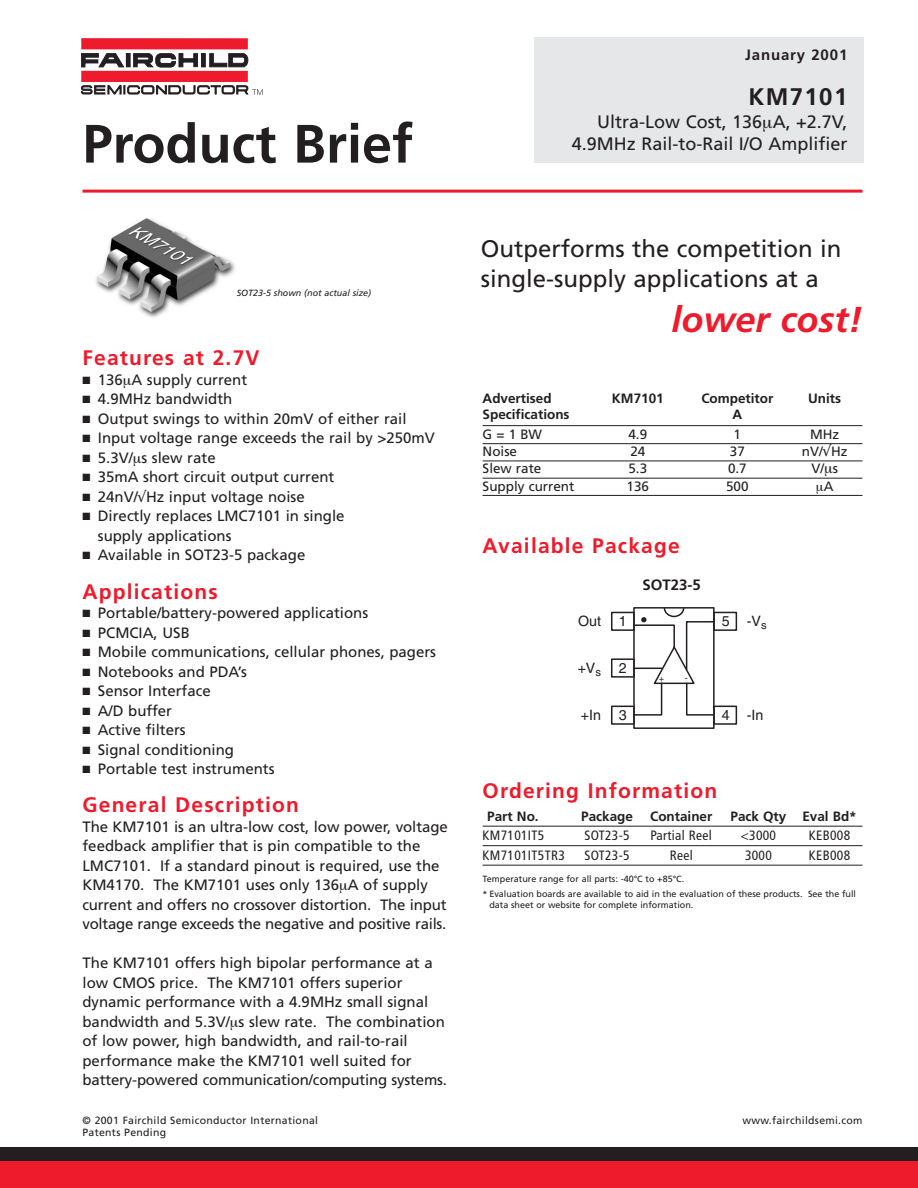
<style>
.page{position:relative;width:918px;height:1188px;background:#fff}
.page>*{position:absolute;margin:0;border:0;box-sizing:border-box;transform-origin:0 0}
.t1{font:700 54px "Frutiger";color:#231f20}
.t2{font:italic 700 36px "Frutiger";color:#ee1b2c}
.t3{font:24px/30px "Frutiger";color:#231f20}
.t4{font:700 24px "Frutiger";letter-spacing:.055em;color:#231f20}
.t5{font:700 21px "Frutiger";letter-spacing:.055em;color:#ee1b2c}
.t6{font:18px "Frutiger";color:#231f20}
.t7{font:15px/19.5px "Frutiger";color:#231f20}
.t8{font:700 15px "Frutiger";letter-spacing:.055em;color:#231f20}
.t9{font:14.25px "Helvetica";color:#231f20}
.t10{font:700 13.5px "Frutiger";color:#231f20}
.t11{font:condensed 13.5px "Frutiger";letter-spacing:.025em;color:#231f20}
.t12{font:13.5px "Frutiger";color:#231f20}
.t13{font:10.5px "Frutiger";letter-spacing:.03em;color:#231f20}
.t14{font:9px/14.7px "Frutiger";color:#231f20}
.t15{font:italic 9px "Frutiger";color:#231f20}
</style>
<div class="page">
<div style="left:534px;top:37px;width:330px;height:126px;background:#e6e7e9"></div>
<hr style="left:82px;top:190px;width:780px;height:3px;background:#ee1b2c">
<div style="left:0;top:1155px;width:918px;height:33px;background:#ee1b2c"></div>
<div style="left:0;top:1148px;width:918px;height:13px;background:#231f20"></div>
<img style="left:96px;top:218px;width:139px;height:100px">
<hr style="left:483px;top:425px;width:379px;height:1px;background:#231f20">
<hr style="left:483px;top:443px;width:379px;height:1px;background:#231f20">
<hr style="left:483px;top:461px;width:379px;height:1px;background:#231f20">
<hr style="left:483px;top:478px;width:379px;height:1px;background:#231f20">
<hr style="left:483px;top:495px;width:379px;height:1px;background:#231f20">
<hr style="left:483px;top:826px;width:379px;height:1px;background:#231f20">
<hr style="left:483px;top:845px;width:379px;height:1px;background:#231f20">
<hr style="left:483px;top:865px;width:379px;height:1px;background:#231f20">
<div style="left:81px;top:38px;width:167px;height:11px;background:#ee1b2c"></div>
<svg style="left:81px;top:53px;width:182px;height:42px"></svg>
<div style="left:611px;top:612px;width:24px;height:19px;background:#fff;border:2px solid #231f20"></div>
<div style="left:713px;top:612px;width:24px;height:19px;background:#fff;border:2px solid #231f20"></div>
<div style="left:611px;top:658px;width:24px;height:20px;background:#fff;border:2px solid #231f20"></div>
<div style="left:611px;top:706px;width:24px;height:19px;background:#fff;border:2px solid #231f20"></div>
<div style="left:713px;top:706px;width:24px;height:19px;background:#fff;border:2px solid #231f20"></div>
<div style="left:633px;top:607px;width:82px;height:122px;border:2px solid #231f20"></div>
<svg style="left:633px;top:607px;width:83px;height:109px"></svg>
<h1 class="t1" style="left:82px;top:122px;width:332px">Product Brief</h1>
<p class="t15" style="left:237px;top:289px;width:136px">SOT23-5 shown (not actual size)</p>
<p class="t8" style="left:745px;top:48px;width:104px">January 2001</p>
<h3 class="t4" style="left:749px;top:87px;width:100px">KM7101</h3>
<p class="t6" style="left:597px;top:114px;width:252px">Ultra-Low Cost, 136 A, +2.7V,</p>
<p class="t6" style="left:572px;top:137px;width:277px">4.9MHz Rail-to-Rail I/O Amplifier</p>
<h3 class="t3" style="left:481px;top:236px;width:362px">Outperforms the competition in single-supply applications at a</h3>
<h2 class="t2" style="left:672px;top:305px;width:192px">lower cost!</h2>
<h3 class="t5" style="left:82px;top:349px;width:179px">Features at 2.7V</h3>
<p class="t7" style="left:82px;top:371px;width:166px">■ 136 A supply current</p>
<p class="t7" style="left:82px;top:390px;width:151px">■ 4.9MHz bandwidth</p>
<p class="t7" style="left:82px;top:410px;width:326px">■ Output swings to within 20mV of either rail</p>
<p class="t7" style="left:82px;top:429px;width:354px">■ Input voltage range exceeds the rail by &gt;250mV</p>
<p class="t7" style="left:82px;top:449px;width:135px">■ 5.3V/ s slew rate</p>
<p class="t7" style="left:82px;top:468px;width:253px">■ 35mA short circuit output current</p>
<p class="t7" style="left:82px;top:488px;width:224px">■ 24nV/√Hz input voltage noise</p>
<p class="t7" style="left:98px;top:507px;width:248px;text-indent:-15px">■ Directly replaces LMC7101 in single supply applications</p>
<p class="t7" style="left:82px;top:546px;width:224px">■ Available in SOT23-5 package</p>
<h3 class="t5" style="left:82px;top:583px;width:137px">Applications</h3>
<p class="t7" style="left:82px;top:604px;width:287px">■ Portable/battery-powered applications</p>
<p class="t7" style="left:82px;top:624px;width:109px">■ PCMCIA, USB</p>
<p class="t7" style="left:82px;top:643px;width:355px">■ Mobile communications, cellular phones, pagers</p>
<p class="t7" style="left:82px;top:663px;width:166px">■ Notebooks and PDA’s</p>
<p class="t7" style="left:82px;top:682px;width:130px">■ Sensor Interface</p>
<p class="t7" style="left:82px;top:702px;width:91px">■ A/D buffer</p>
<p class="t7" style="left:82px;top:721px;width:105px">■ Active filters</p>
<p class="t7" style="left:82px;top:741px;width:153px">■ Signal conditioning</p>
<p class="t7" style="left:82px;top:760px;width:194px">■ Portable test instruments</p>
<h3 class="t5" style="left:82px;top:797px;width:218px">General Description</h3>
<p class="t7" style="left:82px;top:818px;width:367px">The KM7101 is an ultra-low cost, low power, voltage feedback amplifier that is pin compatible to the LMC7101. If a standard pinout is required, use the KM4170. The KM7101 uses only 136 A of supply current and offers no crossover distortion. The input voltage range exceeds the negative and positive rails.</p>
<p class="t7" style="left:82px;top:955px;width:366px">The KM7101 offers high bipolar performance at a low CMOS price. The KM7101 offers superior dynamic performance with a 4.9MHz small signal bandwidth and 5.3V/ s slew rate. The combination of low power, high bandwidth, and rail-to-rail performance make the KM7101 well suited for battery-powered communication/computing systems.</p>
<p class="t13" style="left:82px;top:1116px;width:237px">© 2001 Fairchild Semiconductor International</p>
<p class="t13" style="left:742px;top:1116px;width:122px">www.fairchildsemi.com</p>
<p class="t13" style="left:82px;top:1128px;width:85px">Patents Pending</p>
<p class="t10" style="left:483px;top:392px;width:70px">Advertised</p>
<p class="t10" style="left:612px;top:392px;width:53px">KM7101</p>
<p class="t10" style="left:701px;top:392px;width:73px">Competitor</p>
<p class="t10" style="left:808px;top:392px;width:34px">Units</p>
<p class="t10" style="left:483px;top:409px;width:88px">Specifications</p>
<p class="t10" style="left:733px;top:409px;width:11px">A</p>
<p class="t12" style="left:483px;top:429px;width:61px">G = 1 BW</p>
<p class="t12" style="left:628px;top:429px;width:20px">4.9</p>
<p class="t12" style="left:734px;top:429px;width:9px">1</p>
<p class="t12" style="left:810px;top:429px;width:31px">MHz</p>
<p class="t12" style="left:483px;top:446px;width:36px">Noise</p>
<p class="t12" style="left:630px;top:446px;width:17px">24</p>
<p class="t12" style="left:730px;top:446px;width:17px">37</p>
<p class="t12" style="left:802px;top:446px;width:47px">nV/√Hz</p>
<p class="t12" style="left:483px;top:463px;width:60px">Slew rate</p>
<p class="t12" style="left:628px;top:463px;width:20px">5.3</p>
<p class="t12" style="left:728px;top:463px;width:20px">0.7</p>
<p class="t12" style="left:811px;top:463px;width:28px">V/ s</p>
<p class="t12" style="left:483px;top:481px;width:93px">Supply current</p>
<p class="t12" style="left:627px;top:481px;width:24px">136</p>
<p class="t12" style="left:726px;top:481px;width:24px">500</p>
<p class="t12" style="left:824px;top:481px;width:11px">A</p>
<h3 class="t5" style="left:483px;top:537px;width:199px">Available Package</h3>
<p class="t8" style="left:642px;top:579px;width:60px">SOT23-5</p>
<p class="t9" style="left:578px;top:616px;width:24px">Out</p>
<p class="t9" style="left:578px;top:662px;width:25px">+V<sub>s</sub></p>
<p class="t9" style="left:581px;top:710px;width:22px">+In</p>
<p class="t9" style="left:747px;top:616px;width:21px">-V<sub>s</sub></p>
<p class="t9" style="left:619px;top:616px;width:9px">1</p>
<p class="t9" style="left:619px;top:663px;width:9px">2</p>
<p class="t9" style="left:619px;top:710px;width:9px">3</p>
<p class="t9" style="left:722px;top:616px;width:9px">5</p>
<p class="t9" style="left:722px;top:710px;width:9px">4</p>
<p class="t9" style="left:747px;top:710px;width:18px">-In</p>
<h3 class="t5" style="left:483px;top:783px;width:236px">Ordering Information</h3>
<p class="t10" style="left:487px;top:811px;width:53px">Part No.</p>
<p class="t10" style="left:581px;top:811px;width:53px">Package</p>
<p class="t10" style="left:650px;top:811px;width:64px">Container</p>
<p class="t10" style="left:731px;top:811px;width:128px">Pack Qty Eval Bd*</p>
<p class="t11" style="left:483px;top:830px;width:63px">KM7101IT5</p>
<p class="t11" style="left:585px;top:830px;width:47px">SOT23-5</p>
<p class="t11" style="left:651px;top:830px;width:63px">Partial Reel</p>
<p class="t11" style="left:741px;top:830px;width:37px">&lt;3000</p>
<p class="t11" style="left:809px;top:830px;width:43px">KEB008</p>
<p class="t11" style="left:483px;top:850px;width:84px">KM7101IT5TR3</p>
<p class="t11" style="left:585px;top:850px;width:47px">SOT23-5</p>
<p class="t11" style="left:670px;top:850px;width:24px">Reel</p>
<p class="t11" style="left:745px;top:850px;width:28px">3000</p>
<p class="t11" style="left:809px;top:850px;width:43px">KEB008</p>
<p class="t14" style="left:483px;top:872px;width:375px">Temperature range for all parts: -40°C to +85°C.<br>* Evaluation boards are available to aid in the evaluation of these products. See the full</p>
<p class="t14" style="left:489px;top:898px;width:206px">data sheet or website for complete information.</p>
</div>
